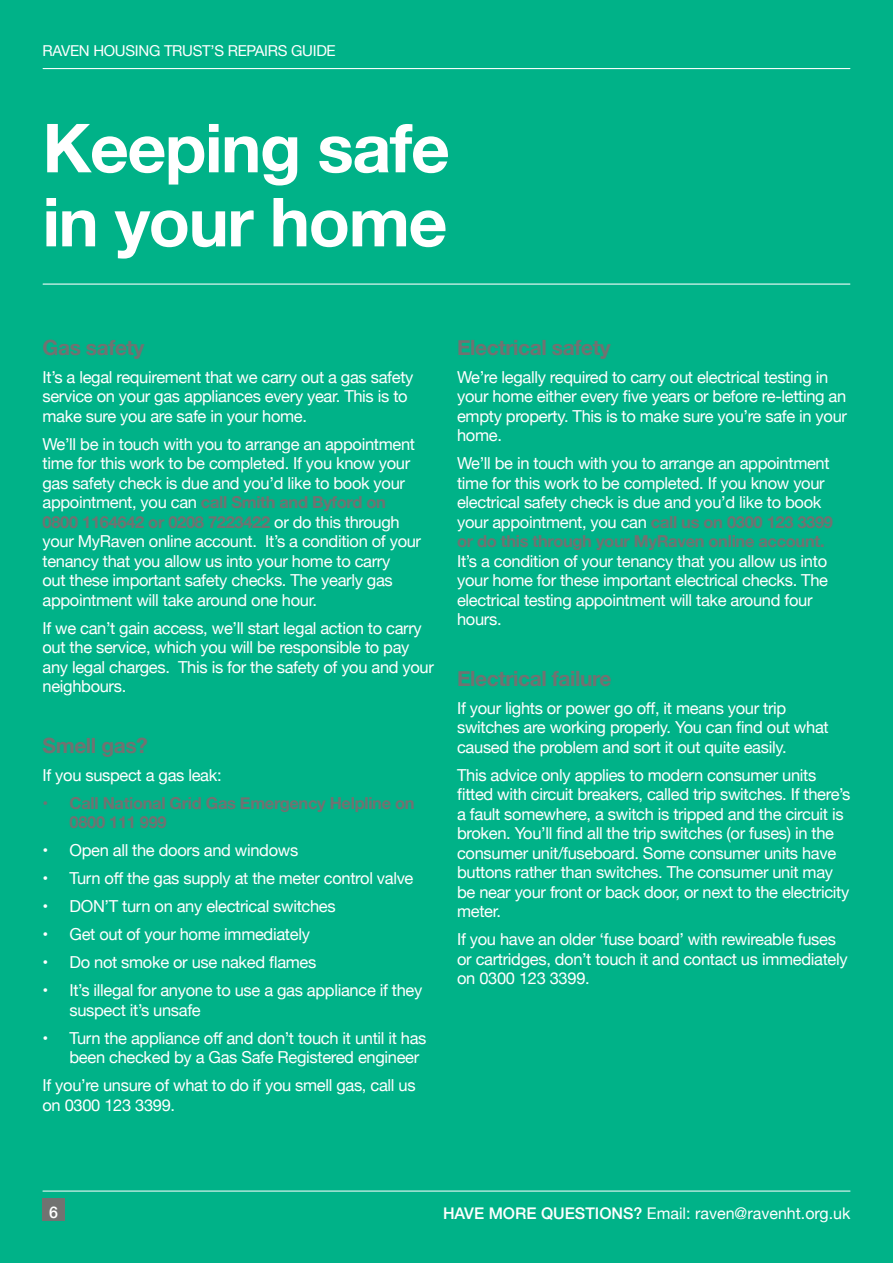
<style>
.page{position:relative;width:893px;height:1263px;background:#00b288}
.page>*{position:absolute;margin:0;border:0;box-sizing:border-box;transform-origin:0 0}
.t1{font:700 67.65px/73.9px "Helvetica Neue";letter-spacing:-.02em;color:#fff}
.t2{font:700 21px "Helvetica Neue";letter-spacing:-.02em;color:#717271}
.t3{font:16.5px/19.5px "Helvetica Neue";letter-spacing:-.02em;color:#fff}
.t4{font:700 16.5px/19.5px "Helvetica Neue";letter-spacing:-.02em;color:#717271}
.t5{font:16.05px "Helvetica Neue";color:#fff}
.t6{font:500 16.05px "Helvetica Neue";color:#fff}
.t7{font:15px "Helvetica Neue";letter-spacing:-.02em;color:#fff}
.s1{font-weight:700;color:#717271}
.s2{font-weight:500}
</style>
<div class="page">
<hr style="left:43px;top:1191px;width:807px;height:1px;background:#fff">
<div style="left:43px;top:1198px;width:22px;height:22px;background:#717271"></div>
<hr style="left:43px;top:68px;width:807px;height:1px;background:#fff">
<hr style="left:43px;top:284px;width:807px;height:1px;background:#fff">
<p class="t7" style="left:43px;top:40px;width:295px">RAVEN HOUSING TRUST’S REPAIRS GUIDE</p>
<h1 class="t1" style="left:43px;top:113px;width:409px">Keeping safe in your home</h1>
<p class="t2" style="left:43px;top:331px;width:103px">Gas safety</p>
<p class="t3" style="left:43px;top:368px;width:372px">It’s a legal requirement that we carry out a gas safety service on your gas appliances every year. This is to make sure you are safe in your home.</p>
<p class="t3" style="left:43px;top:435px;width:380px">We’ll be in touch with you to arrange an appointment time for this work to be completed. If you know your gas safety check is due and you’d like to book your appointment, you can <span class="s1">call Smith and Byford on 0800 1164642 or 0208 7223422</span> or do this through your MyRaven online account. It’s a condition of your tenancy that you allow us into your home to carry<br>out these important safety checks. The yearly gas appointment will take around one hour.</p>
<p class="t3" style="left:43px;top:619px;width:393px">If we can’t gain access, we’ll start legal action to carry out the service, which you will be responsible to pay any legal charges. This is for the safety of you and your neighbours.</p>
<p class="t2" style="left:43px;top:729px;width:107px">Smell gas?</p>
<p class="t3" style="left:43px;top:766px;width:181px">If you suspect a gas leak:</p>
<p class="t4" style="left:70px;top:793px;width:347px;text-indent:-27px">• Call National Grid Gas Emergency Helpline on<br>0800 111 999</p>
<p class="t3" style="left:43px;top:841px;width:257px">• Open all the doors and windows</p>
<p class="t3" style="left:43px;top:869px;width:372px">• Turn off the gas supply at the meter control valve</p>
<p class="t3" style="left:43px;top:897px;width:295px">• DON’T turn on any electrical switches</p>
<p class="t3" style="left:43px;top:925px;width:269px">• Get out of your home immediately</p>
<p class="t3" style="left:43px;top:953px;width:275px">• Do not smoke or use naked flames</p>
<p class="t3" style="left:70px;top:981px;width:354px;text-indent:-27px">• It’s illegal for anyone to use a gas appliance if they suspect it’s unsafe</p>
<p class="t3" style="left:70px;top:1029px;width:359px;text-indent:-27px">• Turn the appliance off and don’t touch it until it has been checked by a Gas Safe Registered engineer</p>
<p class="t3" style="left:43px;top:1076px;width:375px">If you’re unsure of what to do if you smell gas, call us on 0300 123 3399.</p>
<p class="t2" style="left:457px;top:331px;width:155px">Electrical safety</p>
<p class="t3" style="left:457px;top:368px;width:391px">We’re legally required to carry out electrical testing in your home either every five years or before re-letting an empty property. This is to make sure you’re safe in your home.</p>
<p class="t3" style="left:457px;top:454px;width:378px">We’ll be in touch with you to arrange an appointment time for this work to be completed. If you know your electrical safety check is due and you’d like to book your appointment, you can <span class="s1">call us on 0300 123 3399 or do this through your MyRaven online account.</span></p>
<p class="t3" style="left:457px;top:552px;width:373px">It’s a condition of your tenancy that you allow us into your home for these important electrical checks. The electrical testing appointment will take around four hours.</p>
<p class="t2" style="left:457px;top:662px;width:156px">Electrical failure</p>
<p class="t3" style="left:457px;top:699px;width:373px">If your lights or power go off, it means your trip switches are working properly. You can find out what caused the problem and sort it out quite easily.</p>
<p class="t3" style="left:457px;top:766px;width:395px">This advice only applies to modern consumer units fitted with circuit breakers, called trip switches. If there’s a fault somewhere, a switch is tripped and the circuit is broken. You’ll find all the trip switches (or fuses) in the consumer unit/fuseboard. Some consumer units have buttons rather than switches. The consumer unit may be near your front or back door, or next to the electricity meter.</p>
<p class="t3" style="left:457px;top:930px;width:392px">If you have an older ‘fuse board’ with rewireable fuses or cartridges, don’t touch it and contact us immediately on 0300 123 3399.</p>
<p class="t6" style="left:49px;top:1199px;width:10px">6</p>
<p class="t5" style="left:443px;top:1202px;width:409px"><span class="s2">HAVE MORE QUESTIONS?</span> Email: raven@ravenht.org.uk</p>
</div>
